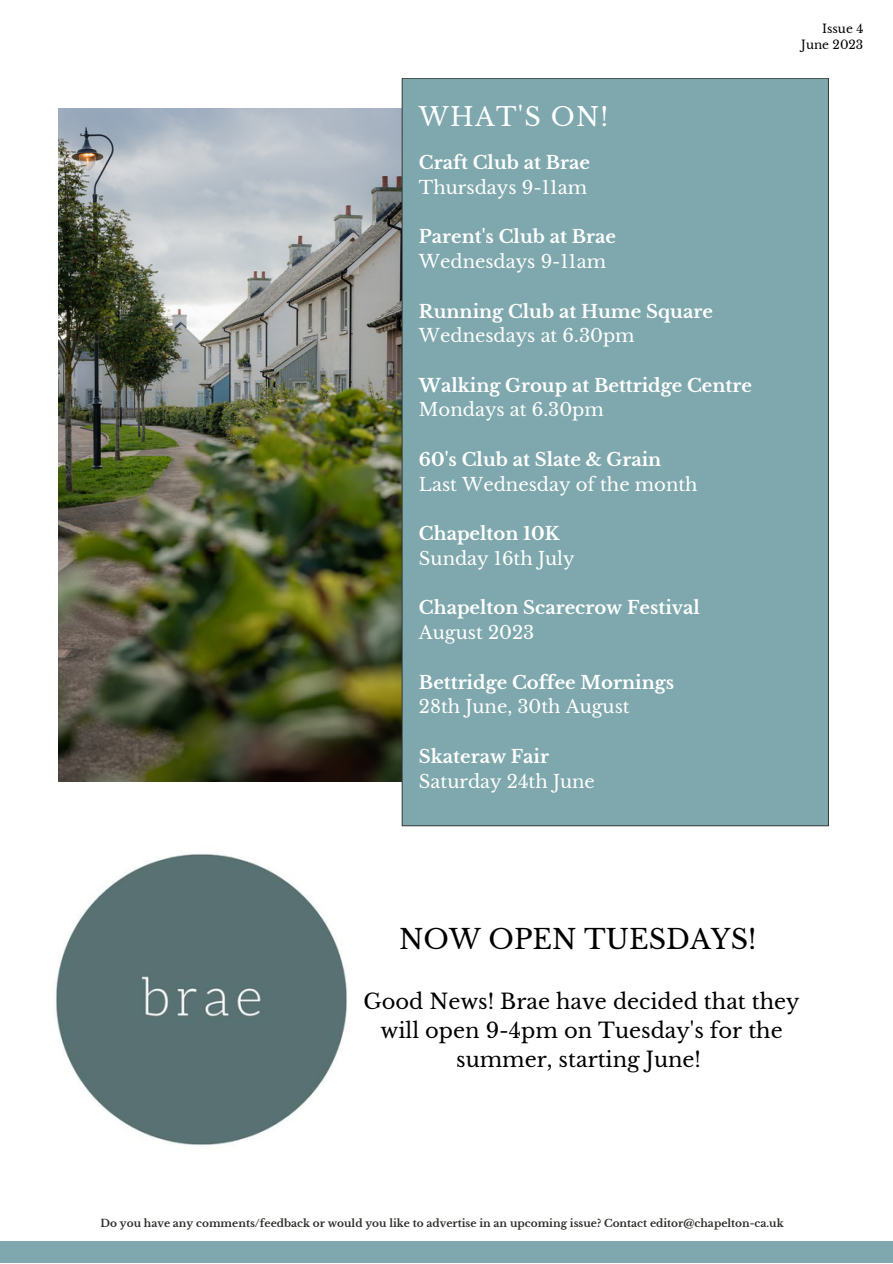
<style>
.page{position:relative;width:893px;height:1264px;background:#fff}
.page>*{position:absolute;margin:0;border:0;box-sizing:border-box;transform-origin:0 0}
.t1{font:27px "Libre Baskerville";color:#000}
.t2{font:25.5px "Libre Baskerville";letter-spacing:.05em;color:#fff}
.t3{font:21px/29.2px "Libre Baskerville";color:#000;text-align:center}
.t4{font:700 18px "Libre Baskerville";color:#fff}
.t5{font:18px "Libre Baskerville";color:#fff}
.t6{font:12px "Libre Baskerville";color:#000}
.t7{font:700 10.5px "Libre Baskerville";color:#2e2e2a}
</style>
<div class="page">
<div style="left:0;top:1240px;width:892px;height:22px;background:#7ea8ad"></div>
<img style="left:58px;top:109px;width:343px;height:672px">
<div style="left:401px;top:78px;width:427px;height:748px;background:#7ea8ad"></div>
<img style="left:55px;top:854px;width:292px;height:291px">
<p class="t2" style="left:419px;top:101px;width:191px">WHAT'S ON!</p>
<p class="t4" style="left:419px;top:152px;width:172px">Craft Club at Brae</p>
<p class="t5" style="left:419px;top:176px;width:170px">Thursdays 9-11am</p>
<p class="t4" style="left:419px;top:226px;width:198px">Parent's Club at Brae</p>
<p class="t5" style="left:419px;top:250px;width:188px">Wednesdays 9-11am</p>
<p class="t4" style="left:419px;top:300px;width:295px">Running Club at Hume Square</p>
<p class="t5" style="left:419px;top:325px;width:217px">Wednesdays at 6.30pm</p>
<p class="t4" style="left:419px;top:374px;width:334px">Walking Group at Bettridge Centre</p>
<p class="t5" style="left:419px;top:399px;width:186px">Mondays at 6.30pm</p>
<p class="t4" style="left:419px;top:448px;width:244px">60's Club at Slate &amp; Grain</p>
<p class="t5" style="left:419px;top:473px;width:280px">Last Wednesday of the month</p>
<p class="t4" style="left:419px;top:522px;width:142px">Chapelton 10K</p>
<p class="t5" style="left:419px;top:547px;width:157px">Sunday 16th July</p>
<p class="t4" style="left:419px;top:597px;width:282px">Chapelton Scarecrow Festival</p>
<p class="t5" style="left:419px;top:621px;width:117px">August 2023</p>
<p class="t4" style="left:419px;top:671px;width:257px">Bettridge Coffee Mornings</p>
<p class="t5" style="left:419px;top:696px;width:212px">28th June, 30th August</p>
<p class="t4" style="left:419px;top:745px;width:132px">Skateraw Fair</p>
<p class="t5" style="left:419px;top:770px;width:177px">Saturday 24th June</p>
<p class="t6" style="left:822px;top:21px;width:43px">Issue 4</p>
<p class="t6" style="left:801px;top:37px;width:64px">June 2023</p>
<p class="t1" style="left:399px;top:923px;width:359px">NOW OPEN TUESDAYS!</p>
<p class="t3" style="left:363px;top:986px;width:437px">Good News! Brae have decided that they will open 9-4pm on Tuesday's for the summer, starting June!</p>
<p class="t7" style="left:101px;top:1216px;width:684px">Do you have any comments/feedback or would you like to advertise in an upcoming issue? Contact editor@chapelton-ca.uk</p>
</div>
